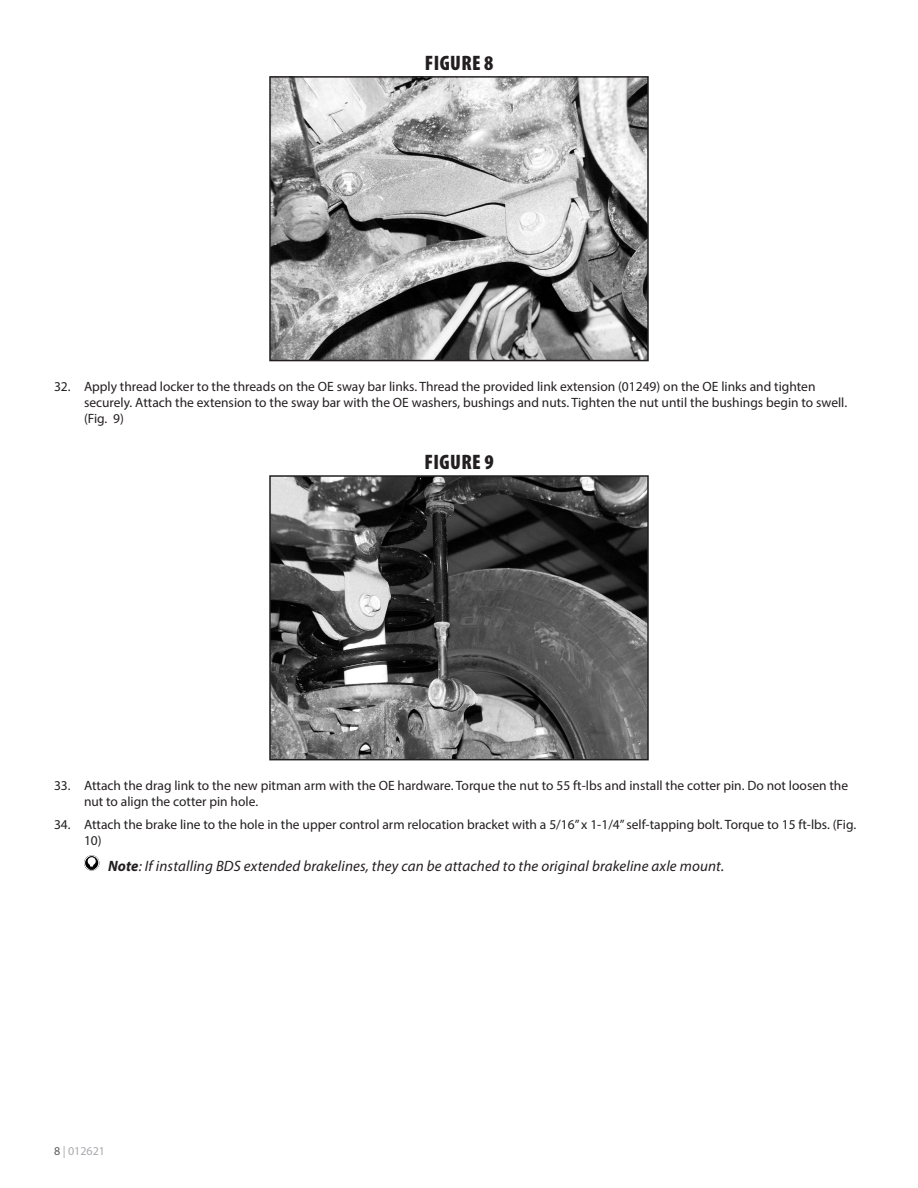
<style>
.page{position:relative;width:918px;height:1188px;background:#fff}
.page>*{position:absolute;margin:0;border:0;box-sizing:border-box;transform-origin:0 0}
.Photo-Caption{font:900 condensed 21px "Myriad Pro";letter-spacing:.02em;color:#231f20}
.Special__-_Note{font:italic 15px "Myriad Pro";letter-spacing:.01em;color:#231f20}
.t1{font:13.5px/16.2px "Myriad Pro";color:#231f20}
.t2{font:12px "Myriad Pro";color:#a8a9ad}
.s1{font-weight:700}
.s2{color:#57585a}
</style>
<div class="page">
<img style="left:272px;top:79px;width:374px;height:279px">
<div style="left:269px;top:76px;width:380px;height:285px;border:2px solid #231f20"></div>
<img style="left:272px;top:478px;width:374px;height:279px">
<div style="left:269px;top:475px;width:380px;height:285px;border:2px solid #231f20"></div>
<svg style="left:84px;top:855px;width:15px;height:16px"></svg>
<div style="left:84px;top:856px;width:15px;height:14px;border:1px solid #fff;border-radius:50%"></div>
<svg style="left:87px;top:856px;width:10px;height:13px"></svg>
<p class="Photo-Caption" style="left:425px;top:49px;width:70px">FIGURE 8</p>
<p class="t1" style="left:84px;top:378px;width:765px;text-indent:-30px">32. Apply thread locker to the threads on the OE sway bar links. Thread the provided link extension (01249) on the OE links and tighten securely. Attach the extension to the sway bar with the OE washers, bushings and nuts. Tighten the nut until the bushings begin to swell. (Fig. 9)</p>
<p class="Photo-Caption" style="left:424px;top:448px;width:71px">FIGURE 9</p>
<p class="t1" style="left:84px;top:777px;width:766px;text-indent:-30px">33. Attach the drag link to the new pitman arm with the OE hardware. Torque the nut to 55 ft-lbs and install the cotter pin. Do not loosen the nut to align the cotter pin hole.</p>
<p class="t1" style="left:84px;top:816px;width:774px;text-indent:-30px">34. Attach the brake line to the hole in the upper control arm relocation bracket with a 5/16” x 1-1/4” self-tapping bolt. Torque to 15 ft-lbs. (Fig.<br>10)</p>
<p class="Special__-_Note" style="left:108px;top:856px;width:618px"><span class="s1">Note</span>: If installing BDS extended brakelines, they can be attached to the original brakeline axle mount.</p>
<p class="t2" style="left:54px;top:1143px;width:53px"><span class="s2">8</span> | 012621</p>
</div>
